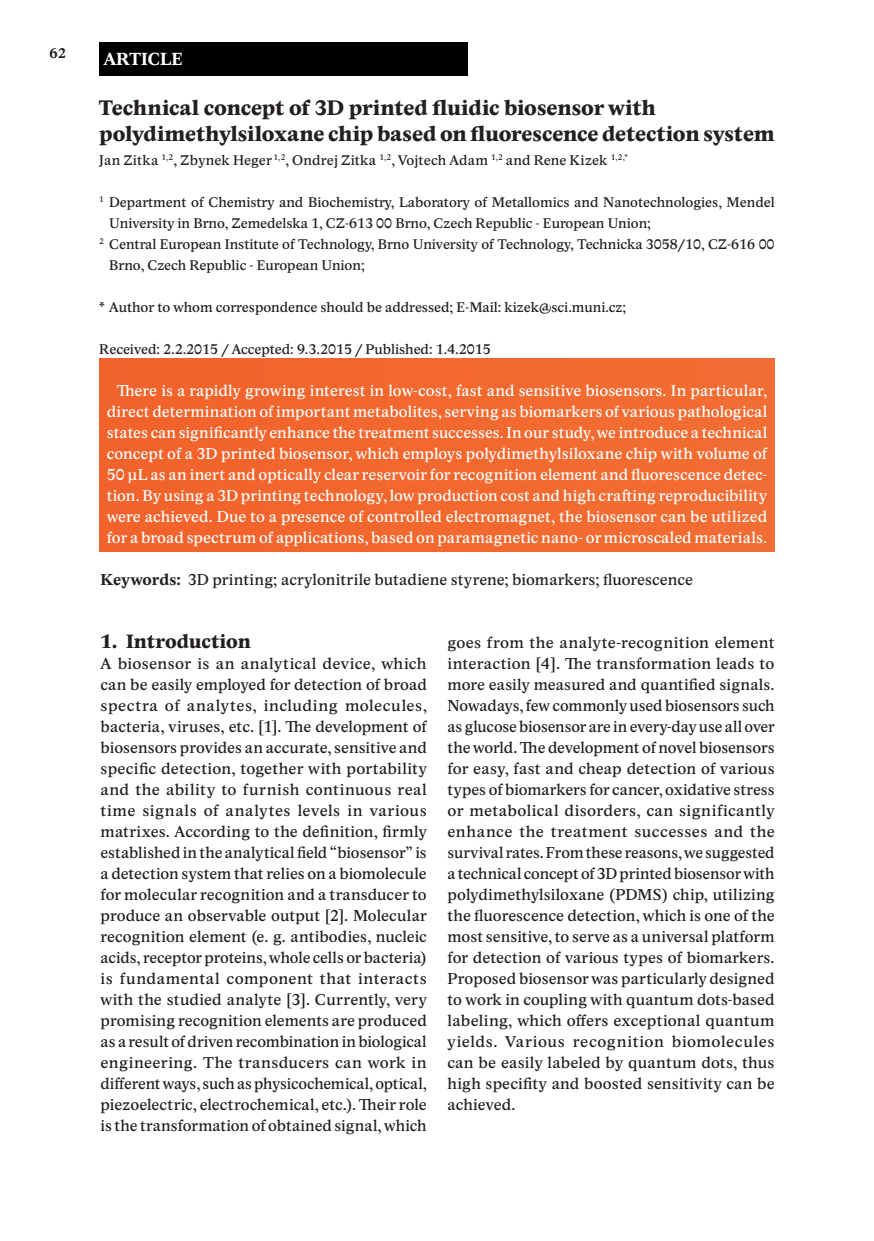
<style>
.page{position:relative;width:874px;height:1241px;background:#fff}
.page>*{position:absolute;margin:0;border:0;box-sizing:border-box;transform-origin:0 0}
.t1{font:700 21px/26.2px "Academica Medium Pro";color:#231f20}
.t2{font:700 19.25px "Academica Medium Pro";letter-spacing:.005em;color:#231f20}
.t3{font:700 17.5px "Academica Text Pro";color:#fff}
.t4{font:15.75px/21px "Academica Text Pro";letter-spacing:.01em;color:#231f20;text-align:justify}
.t5{font:15.75px/21px "Academica Text Pro";letter-spacing:.01em;color:#fff;text-align:justify}
.t6{font:14px "Academica Text Pro";color:#231f20}
.t7{font:700 14px "Academica Text Pro";color:#231f20}
.s1{font-weight:700}
</style>
<div class="page">
<div style="left:99px;top:358px;width:675px;height:193px;background:#f2682f"></div>
<div style="left:99px;top:42px;width:368px;height:33px;background:#000"></div>
<p class="t7" style="left:50px;top:44px;width:18px">62</p>
<p class="t3" style="left:104px;top:47px;width:80px">Article</p>
<h1 class="t1" style="left:99px;top:94px;width:676px">Technical concept of 3D printed fluidic biosensor with polydimethylsiloxane chip based on fluorescence detection system</h1>
<p class="t6" style="left:99px;top:152px;width:529px">Jan Zitka <sup>1,2</sup>, Zbynek Heger <sup>1,2</sup>, Ondrej Zitka <sup>1,2</sup>, Vojtech Adam <sup>1,2</sup> and Rene Kizek <sup>1,2,*</sup></p>
<p class="t6" style="left:99px;top:194px;width:676px"><sup>1</sup> Department of Chemistry and Biochemistry, Laboratory of Metallomics and Nanotechnologies, Mendel</p>
<p class="t6" style="left:109px;top:215px;width:543px">University in Brno, Zemedelska 1, CZ-613 00 Brno, Czech Republic - European Union;</p>
<p class="t6" style="left:99px;top:236px;width:676px"><sup>2</sup> Central European Institute of Technology, Brno University of Technology, Technicka 3058/10, CZ-616 00</p>
<p class="t6" style="left:109px;top:257px;width:257px">Brno, Czech Republic - European Union;</p>
<p class="t6" style="left:99px;top:299px;width:528px">* Author to whom correspondence should be addressed; E-Mail: kizek@sci.muni.cz;</p>
<p class="t6" style="left:99px;top:341px;width:393px">Received: 2.2.2015 / Accepted: 9.3.2015 / Published: 1.4.2015</p>
<p class="t5" style="left:107px;top:380px;width:661px;text-indent:10px">There is a rapidly growing interest in low-cost, fast and sensitive biosensors. In particular, direct determination of important metabolites, serving as biomarkers of various pathological states can significantly enhance the treatment successes. In our study, we introduce a technical concept of a 3D printed biosensor, which employs polydimethylsiloxane chip with volume of 50 µL as an inert and optically clear reservoir for recognition element and fluorescence detec&shy;tion. By using a 3D printing technology, low production cost and high crafting reproducibility were achieved. Due to a presence of controlled electromagnet, the biosensor can be utilized for a broad spectrum of applications, based on paramagnetic nano- or microscaled materials.</p>
<p class="t4" style="left:100px;top:569px;width:593px"><span class="s1">Keywords:</span> 3D printing; acrylonitrile butadiene styrene; biomarkers; fluorescence</p>
<p class="t2" style="left:100px;top:627px;width:152px">1. Introduction</p>
<p class="t4" style="left:100px;top:653px;width:327px">A biosensor is an analytical device, which can be easily employed for detection of broad spectra of analytes, including molecules, bacteria, viruses, etc. [1]. The development of biosensors provides an accurate, sensitive and specific detection, together with portability and the ability to furnish continuous real time signals of analytes levels in various matrixes. According to the definition, firmly established in the analytical field “biosensor” is a detection system that relies on a biomolecule for molecular recognition and a transducer to produce an observable output [2]. Molecular recognition element (e. g. antibodies, nucleic acids, receptor proteins, whole cells or bacteria) is fundamental component that interacts with the studied analyte [3]. Currently, very promising recognition elements are produced as a result of driven recombination in biological engineering. The transducers can work in different ways, such as physicochemical, optical, piezoelectric, electrochemical, etc.). Their role is the transformation of obtained signal, which</p>
<p class="t4" style="left:447px;top:632px;width:328px">goes from the analyte-recognition element interaction [4]. The transformation leads to more easily measured and quantified signals.<br>Nowadays, few commonly used biosensors such as glucose biosensor are in every-day use all over the world. The development of novel biosensors for easy, fast and cheap detection of various types of biomarkers for cancer, oxidative stress or metabolical disorders, can significantly enhance the treatment successes and the survival rates. From these reasons, we suggested a technical concept of 3D printed biosensor with polydimethylsiloxane (PDMS) chip, utilizing the fluorescence detection, which is one of the most sensitive, to serve as a universal platform for detection of various types of biomarkers.<br>Proposed biosensor was particularly designed to work in coupling with quantum dots-based labeling, which offers exceptional quantum yields. Various recognition biomolecules can be easily labeled by quantum dots, thus high specifity and boosted sensitivity can be achieved.</p>
</div>
